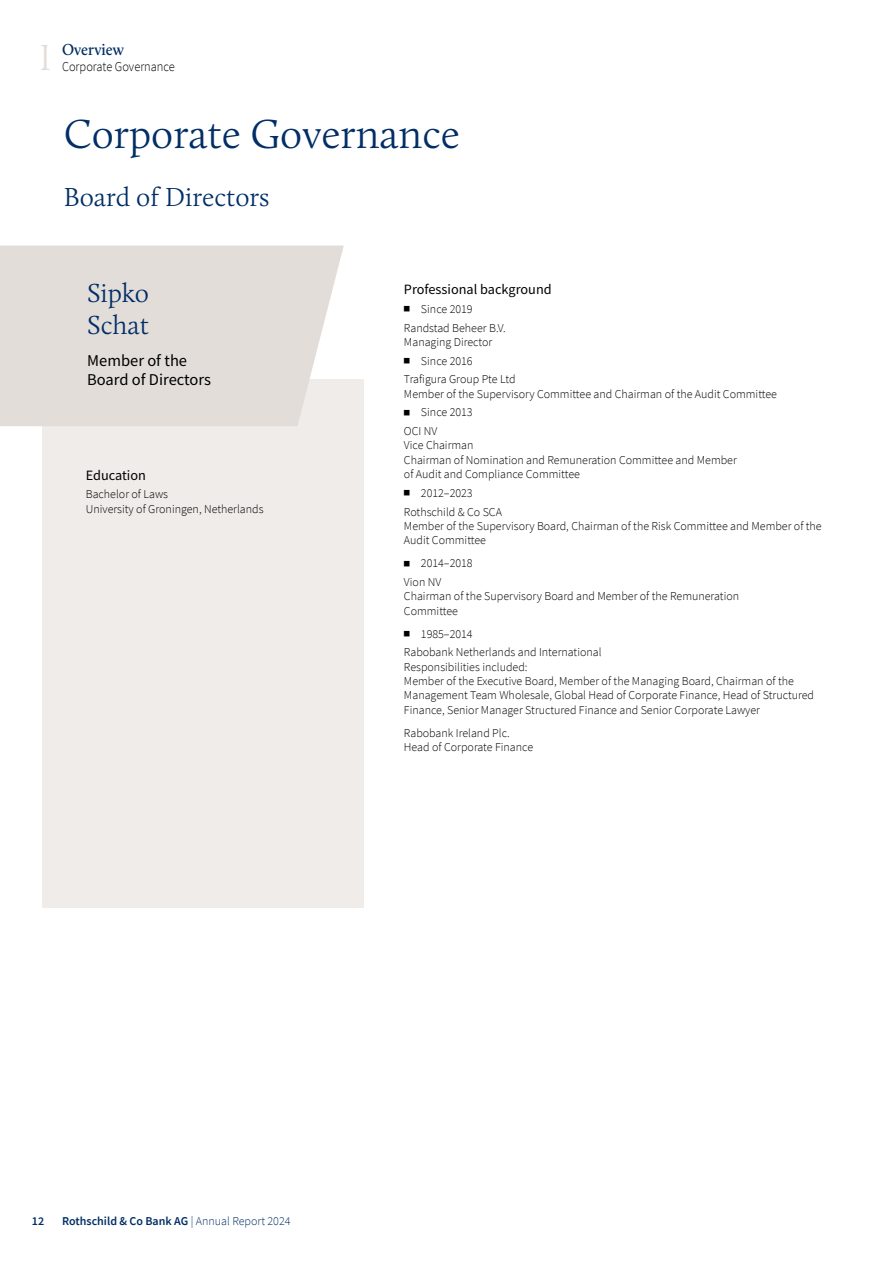
<style>
.page{position:relative;width:893px;height:1263px;background:#fff}
.page>*{position:absolute;margin:0;border:0;box-sizing:border-box;transform-origin:0 0}
.t1{font:300 42px "Calluna";color:#002e65}
.t2{font:300 37.5px "Calluna";color:#e2ddd9;scale:.92 1}
.t3{font:300 27px/32.4px "Calluna";color:#002e65}
.t4{font:16.5px/19.8px "Source Sans Pro";color:#000}
.t5{font:600 16.5px "Calluna";color:#002e65;scale:.92 1}
.t6{font:14.25px "Source Sans Pro";color:#000}
.t7{font:300 13.5px "Source Sans Pro";color:#000;scale:.92 1}
.t8{font:300 12px/14.4px "Source Sans Pro";color:#000}
.t9{font:600 12px "Source Sans Pro";color:#002e65}
.s1{font-size:6.75px}
.s2{font-weight:300}
</style>
<div class="page">
<div style="left:42px;top:379px;width:321px;height:529px;background:#efece9"></div>
<div style="left:0;top:246px;width:344px;height:180px;background:#e2ddd9"></div>
<h2 class="t2" style="left:40px;top:35px;width:13px">I</h2>
<h3 class="t5" style="left:62px;top:39px;width:69px">Overview</h3>
<p class="t7" style="left:62px;top:58px;width:124px">Corporate Governance</p>
<h1 class="t1" style="left:64px;top:109px;width:398px">Corporate Governance</h1>
<h3 class="t3" style="left:64px;top:181px;width:207px">Board of Directors</h3>
<h3 class="t3" style="left:87px;top:276px;width:63px">Sipko<br>Schat</h3>
<h3 class="t4" style="left:87px;top:350px;width:125px">Member of the<br>Board of Directors</h3>
<p class="t6" style="left:86px;top:466px;width:62px">Education</p>
<p class="t8" style="left:86px;top:487px;width:179px">Bachelor of Laws<br>University of Groningen, Netherlands</p>
<p class="t6" style="left:404px;top:280px;width:149px">Professional background</p>
<p class="t8" style="left:404px;top:300px;width:103px;line-height:18.6px"><span class="s1">■</span> Since 2019<br>Randstad Beheer B.V.</p>
<p class="t8" style="left:404px;top:335px;width:90px">Managing Director</p>
<p class="t8" style="left:404px;top:351px;width:113px;line-height:18.6px"><span class="s1">■</span> Since 2016<br>Trafigura Group Pte Ltd</p>
<p class="t8" style="left:404px;top:386px;width:375px">Member of the Supervisory Committee and Chairman of the Audit Committee</p>
<p class="t8" style="left:404px;top:403px;width:70px;line-height:18.6px"><span class="s1">■</span> Since 2013<br>OCI NV</p>
<p class="t8" style="left:404px;top:438px;width:334px">Vice Chairman<br>Chairman of Nomination and Remuneration Committee and Member of Audit and Compliance Committee</p>
<p class="t8" style="left:404px;top:484px;width:100px;line-height:18.6px"><span class="s1">■</span> 2012–2023<br>Rothschild &amp; Co SCA</p>
<p class="t8" style="left:404px;top:519px;width:419px">Member of the Supervisory Board, Chairman of the Risk Committee and Member of the<br>Audit Committee</p>
<p class="t8" style="left:404px;top:554px;width:70px;line-height:18.6px"><span class="s1">■</span> 2014–2018<br>Vion NV</p>
<p class="t8" style="left:404px;top:589px;width:337px">Chairman of the Supervisory Board and Member of the Remuneration<br>Committee</p>
<p class="t8" style="left:404px;top:624px;width:199px;line-height:18.6px"><span class="s1">■</span> 1985–2014<br>Rabobank Netherlands and International</p>
<p class="t8" style="left:404px;top:659px;width:412px">Responsibilities included:<br>Member of the Executive Board, Member of the Managing Board, Chairman of the Management Team Wholesale, Global Head of Corporate Finance, Head of Structured Finance, Senior Manager Structured Finance and Senior Corporate Lawyer</p>
<p class="t8" style="left:404px;top:726px;width:131px">Rabobank Ireland Plc.<br>Head of Corporate Finance</p>
<p class="t9" style="left:32px;top:1213px;width:14px">12</p>
<p class="t9" style="left:62px;top:1213px;width:230px">Rothschild &amp; Co Bank AG <span class="s2">| Annual Report 2024</span></p>
</div>
